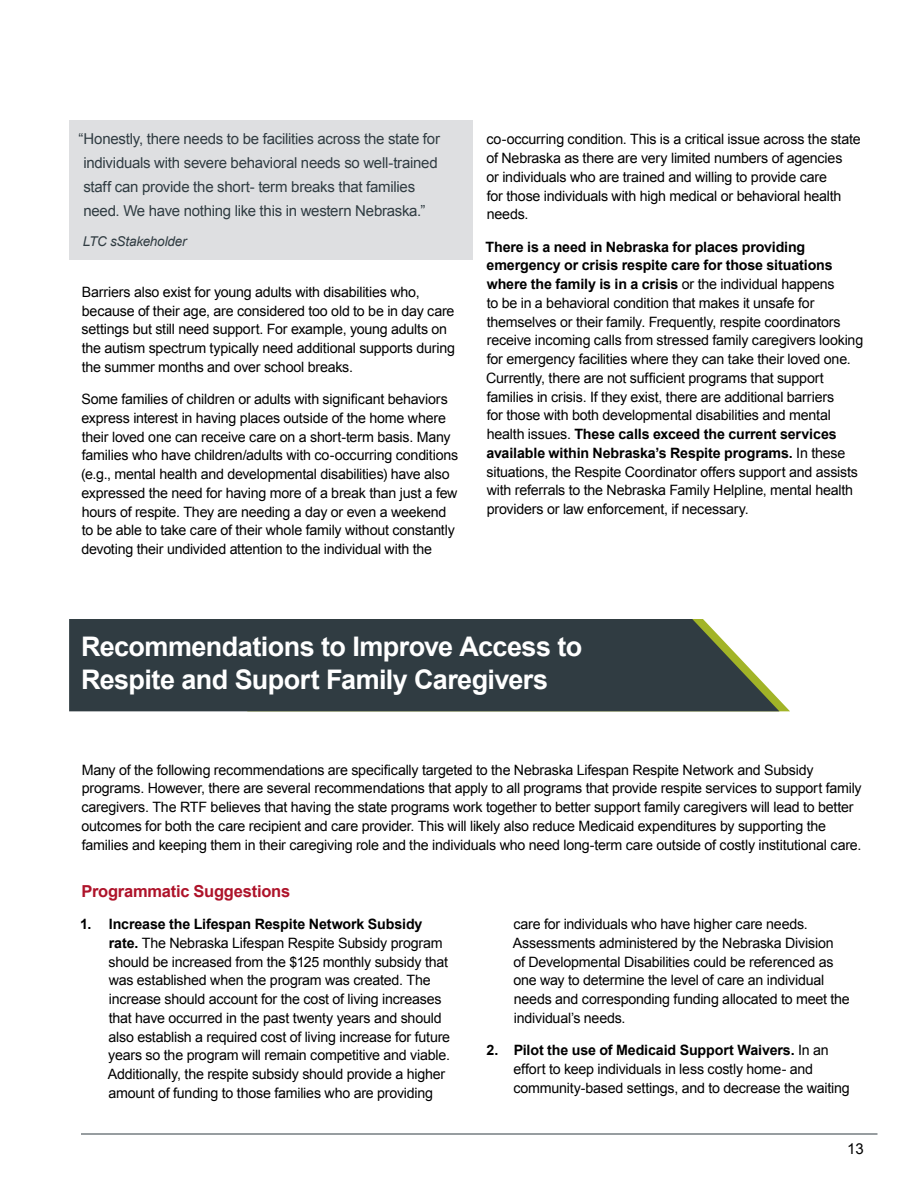
<style>
.page{position:relative;width:918px;height:1188px;background:#fff}
.page>*{position:absolute;margin:0;border:0;box-sizing:border-box;transform-origin:0 0}
.t1{font:700 27px/32.4px "Arial";letter-spacing:-.02em;color:#fff}
.t2{font:700 16.5px "Arial";letter-spacing:-.015em;color:#ae132a}
.t3{font:15px/24px "Arial";letter-spacing:-.015em;color:#303c42}
.t4{font:15px "Arial";color:#000}
.t5{font:14.25px/18.8px "Arial";letter-spacing:-.015em;color:#000}
.t6{font:italic 13.5px "Arial";letter-spacing:-.015em;color:#303c42}
.s1{font-weight:700}
</style>
<div class="page">
<hr style="left:81px;top:1134px;width:797px;height:1px;background:#303c42">
<div style="left:69px;top:120px;width:403px;height:140px;background:#dedfe1"></div>
<div style="left:69px;top:619px;width:710px;height:92px;background:#303c42"></div>
<p class="t3" style="left:83px;top:127px;width:358px;text-indent:-5px">“Honestly, there needs to be facilities across the state for individuals with severe behavioral needs so well-trained staff can provide the short- term breaks that families need. We have nothing like this in western Nebraska.”</p>
<p class="t6" style="left:83px;top:233px;width:105px">LTC sStakeholder</p>
<p class="t5" style="left:82px;top:283px;width:375px">Barriers also exist for young adults with disabilities who, because of their age, are considered too old to be in day care settings but still need support. For example, young adults on the autism spectrum typically need additional supports during the summer months and over school breaks.</p>
<p class="t5" style="left:81px;top:390px;width:379px">Some families of children or adults with significant behaviors express interest in having places outside of the home where their loved one can receive care on a short-term basis. Many families who have children/adults with co-occurring conditions (e.g., mental health and developmental disabilities) have also expressed the need for having more of a break than just a few hours of respite. They are needing a day or even a weekend to be able to take care of their whole family without constantly devoting their undivided attention to the individual with the</p>
<p class="t5" style="left:486px;top:130px;width:376px">co-occurring condition. This is a critical issue across the state of Nebraska as there are very limited numbers of agencies<br>or individuals who are trained and willing to provide care<br>for those individuals with high medical or behavioral health needs.</p>
<p class="t5" style="left:486px;top:237px;width:379px"><span class="s1">There is a need in Nebraska for places providing emergency or crisis respite care for those situations where the family is in a crisis</span> or the individual happens<br>to be in a behavioral condition that makes it unsafe for themselves or their family. Frequently, respite coordinators receive incoming calls from stressed family caregivers looking for emergency facilities where they can take their loved one.<br>Currently, there are not sufficient programs that support families in crisis. If they exist, there are additional barriers<br>for those with both developmental disabilities and mental health issues. <span class="s1">These calls exceed the current services available within Nebraska’s Respite programs.</span> In these situations, the Respite Coordinator offers support and assists with referrals to the Nebraska Family Helpline, mental health providers or law enforcement, if necessary.</p>
<h1 class="t1" style="left:81px;top:632px;width:503px">Recommendations to Improve Access to<br>Respite and Suport Family Caregivers</h1>
<p class="t5" style="left:81px;top:760px;width:782px">Many of the following recommendations are specifically targeted to the Nebraska Lifespan Respite Network and Subsidy programs. However, there are several recommendations that apply to all programs that provide respite services to support family caregivers. The RTF believes that having the state programs work together to better support family caregivers will lead to better outcomes for both the care recipient and care provider. This will likely also reduce Medicaid expenditures by supporting the families and keeping them in their caregiving role and the individuals who need long-term care outside of costly institutional care.</p>
<p class="t2" style="left:82px;top:880px;width:210px">Programmatic Suggestions</p>
<p class="t5" style="left:108px;top:915px;width:344px;text-indent:-28px"><span class="s1">1. Increase the Lifespan Respite Network Subsidy rate.</span> The Nebraska Lifespan Respite Subsidy program should be increased from the $125 monthly subsidy that was established when the program was created. The increase should account for the cost of living increases that have occurred in the past twenty years and should also establish a required cost of living increase for future years so the program will remain competitive and viable.<br>Additionally, the respite subsidy should provide a higher amount of funding to those families who are providing</p>
<p class="t5" style="left:513px;top:915px;width:338px">care for individuals who have higher care needs.<br>Assessments administered by the Nebraska Division<br>of Developmental Disabilities could be referenced as one way to determine the level of care an individual needs and corresponding funding allocated to meet the individual’s needs.</p>
<p class="t5" style="left:513px;top:1041px;width:338px;text-indent:-27px"><span class="s1">2. Pilot the use of Medicaid Support Waivers.</span> In an effort to keep individuals in less costly home- and community-based settings, and to decrease the waiting</p>
<p class="t4" style="left:847px;top:1138px;width:18px">13</p>
</div>
